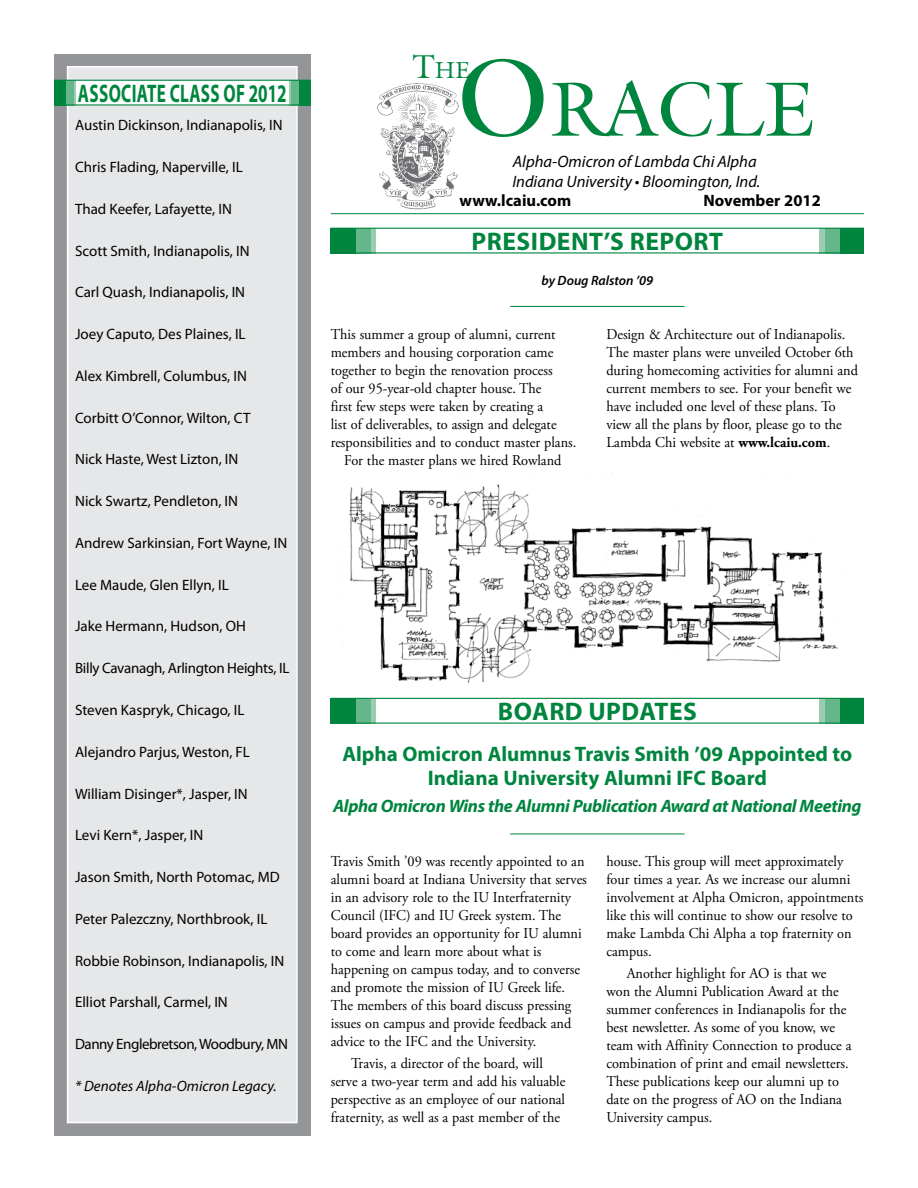
<style>
.page{position:relative;width:918px;height:1188px;background:#fff}
.page>*{position:absolute;margin:0;border:0;box-sizing:border-box;transform-origin:0 0}
.t1{font:77.7px "Galliard LT";color:#00853f}
.t2{font:700 25.5px "Myriad Pro";letter-spacing:.02em;color:#00853f}
.t3{font:700 25.5px "Myriad Pro";letter-spacing:.02em;color:#00853f;scale:.67 1}
.t4{font:23.1px "Galliard LT";color:#00853f}
.t5{font:700 21px/24px "Myriad Pro";color:#00853f;text-align:center}
.t6{font:italic 700 18px "Myriad Pro";letter-spacing:-.02em;color:#00853f}
.t7{font:italic 16.5px/19.8px "Myriad Pro";color:#000}
.t8{font:700 16.5px "Myriad Pro";color:#000}
.t9{font:15px/18px "Adobe Garamond Pro";color:#000;scale:.95 1}
.t10{font:15px "Myriad Pro";color:#000}
.t11{font:15px "Myriad Pro";letter-spacing:-.02em;color:#000}
.t12{font:15px "Myriad Pro";letter-spacing:-.03em;color:#000}
.t13{font:italic 15px "Myriad Pro";color:#000}
.t14{font:italic 600 13.5px "Myriad Pro";color:#000}
.s1{font-size:33px}
.s2{font-size:111px}
.s3{font-weight:700}
</style>
<div class="page">
<img style="left:376px;top:83px;width:83px;height:127px">
<hr style="left:331px;top:213px;width:533px;height:1px;background:#00853f">
<div style="left:54px;top:54px;width:256px;height:1081px;background:#939598"></div>
<div style="left:68px;top:67px;width:229px;height:1056px;background:#e6e7e8"></div>
<div style="left:67px;top:66px;width:231px;height:1057px;border:2px solid #fff"></div>
<hr style="left:510px;top:306px;width:175px;height:1px;background:#00853f">
<div style="left:353px;top:228px;width:23px;height:26px;background:#99ceb2"></div>
<div style="left:348px;top:228px;width:23px;height:26px;background:#66b68c"></div>
<div style="left:331px;top:228px;width:25px;height:26px;background:#00853f"></div>
<div style="left:820px;top:228px;width:23px;height:26px;background:#99ceb2"></div>
<div style="left:825px;top:228px;width:23px;height:26px;background:#66b68c"></div>
<div style="left:840px;top:228px;width:24px;height:26px;background:#00853f"></div>
<div style="left:331px;top:228px;width:533px;height:26px;border:1px solid #00853f"></div>
<div style="left:57px;top:80px;width:252px;height:25px;background:#fff"></div>
<svg style="left:73px;top:82px;width:3px;height:22px"></svg>
<div style="left:62px;top:80px;width:11px;height:26px;background:#66b68c"></div>
<div style="left:55px;top:80px;width:11px;height:26px;background:#00853f"></div>
<svg style="left:289px;top:82px;width:3px;height:22px"></svg>
<div style="left:292px;top:80px;width:11px;height:26px;background:#66b68c"></div>
<div style="left:299px;top:80px;width:11px;height:26px;background:#00853f"></div>
<div style="left:54px;top:80px;width:256px;height:26px;border:1px solid #00853f"></div>
<img style="left:342px;top:484px;width:496px;height:199px">
<hr style="left:510px;top:834px;width:175px;height:1px;background:#00853f">
<div style="left:353px;top:698px;width:23px;height:26px;background:#99ceb2"></div>
<div style="left:348px;top:698px;width:23px;height:26px;background:#66b68c"></div>
<div style="left:331px;top:698px;width:25px;height:26px;background:#00853f"></div>
<div style="left:820px;top:698px;width:23px;height:26px;background:#99ceb2"></div>
<div style="left:825px;top:698px;width:23px;height:26px;background:#66b68c"></div>
<div style="left:840px;top:698px;width:24px;height:26px;background:#00853f"></div>
<div style="left:331px;top:698px;width:533px;height:26px;border:1px solid #00853f"></div>
<h2 class="t3" style="left:78px;top:77px;width:313px">Associate Class of 2012</h2>
<p class="t10" style="left:75px;top:116px;width:209px">Austin Dickinson, Indianapolis, IN</p>
<p class="t10" style="left:75px;top:158px;width:169px">Chris Flading, Naperville, IL</p>
<p class="t10" style="left:75px;top:200px;width:158px">Thad Keefer, Lafayette, IN</p>
<p class="t10" style="left:75px;top:241px;width:176px">Scott Smith, Indianapolis, IN</p>
<p class="t10" style="left:75px;top:283px;width:172px">Carl Quash, Indianapolis, IN</p>
<p class="t10" style="left:75px;top:325px;width:172px">Joey Caputo, Des Plaines, IL</p>
<p class="t10" style="left:75px;top:367px;width:173px">Alex Kimbrell, Columbus, IN</p>
<p class="t10" style="left:75px;top:408px;width:177px">Corbitt O’Connor, Wilton, CT</p>
<p class="t10" style="left:75px;top:450px;width:165px">Nick Haste, West Lizton, IN</p>
<p class="t10" style="left:75px;top:492px;width:165px">Nick Swartz, Pendleton, IN</p>
<p class="t10" style="left:75px;top:534px;width:214px">Andrew Sarkinsian, Fort Wayne, IN</p>
<p class="t10" style="left:75px;top:575px;width:155px">Lee Maude, Glen Ellyn, IL</p>
<p class="t10" style="left:75px;top:617px;width:172px">Jake Hermann, Hudson, OH</p>
<p class="t11" style="left:75px;top:659px;width:216px">Billy Cavanagh, Arlington Heights, IL</p>
<p class="t10" style="left:75px;top:701px;width:171px">Steven Kaspryk, Chicago, IL</p>
<p class="t10" style="left:75px;top:742px;width:176px">Alejandro Parjus, Weston, FL</p>
<p class="t10" style="left:75px;top:784px;width:174px">William Disinger*, Jasper, IN</p>
<p class="t10" style="left:75px;top:826px;width:130px">Levi Kern*, Jasper, IN</p>
<p class="t10" style="left:75px;top:868px;width:206px">Jason Smith, North Potomac, MD</p>
<p class="t10" style="left:75px;top:910px;width:194px">Peter Palezczny, Northbrook, IL</p>
<p class="t10" style="left:75px;top:951px;width:211px">Robbie Robinson, Indianapolis, IN</p>
<p class="t10" style="left:75px;top:993px;width:154px">Elliot Parshall, Carmel, IN</p>
<p class="t12" style="left:75px;top:1035px;width:215px">Danny Englebretson, Woodbury, MN</p>
<p class="t13" style="left:75px;top:1077px;width:203px">* Denotes Alpha-Omicron Legacy.</p>
<h3 class="t4" style="left:412px;top:55px;width:60px"><span class="s1">T</span>HE</h3>
<h1 class="t1" style="left:456px;top:61px;width:360px"><span class="s2">O</span>RACLE</h1>
<p class="t7" style="left:512px;top:151px;width:249px">Alpha-Omicron of Lambda Chi Alpha<br>Indiana University • Bloomington, Ind.</p>
<p class="t8" style="left:460px;top:190px;width:113px">www.lcaiu.com</p>
<p class="t8" style="left:704px;top:190px;width:119px">November 2012</p>
<h2 class="t2" style="left:472px;top:225px;width:253px">President’s Report</h2>
<p class="t14" style="left:542px;top:272px;width:113px">by Doug Ralston ’09</p>
<p class="t9" style="left:331px;top:326px;width:238px">This summer a group of alumni, current</p>
<p class="t9" style="left:331px;top:344px;width:236px">members and housing corporation came</p>
<p class="t9" style="left:331px;top:362px;width:235px">together to begin the renovation process</p>
<p class="t9" style="left:331px;top:380px;width:223px">of our 95-year-old chapter house. The</p>
<p class="t9" style="left:331px;top:398px;width:225px">first few steps were taken by creating a</p>
<p class="t9" style="left:331px;top:416px;width:239px">list of deliverables, to assign and delegate</p>
<p class="t9" style="left:331px;top:434px;width:260px">responsibilities and to conduct master plans.</p>
<p class="t9" style="left:344px;top:452px;width:230px">For the master plans we hired Rowland</p>
<p class="t9" style="left:606px;top:326px;width:266px">Design &amp; Architecture out of Indianapolis.<br>The master plans were unveiled October 6th during homecoming activities for alumni and current members to see. For your benefit we have included one level of these plans. To view all the plans by floor, please go to the Lambda Chi website at <span class="s3">www.lcaiu.com</span>.</p>
<h2 class="t2" style="left:498px;top:695px;width:201px">Board Updates</h2>
<h3 class="t5" style="left:342px;top:741px;width:511px">Alpha Omicron Alumnus Travis Smith ’09 Appointed to<br>Indiana University Alumni IFC Board</h3>
<p class="t6" style="left:333px;top:795px;width:530px">Alpha Omicron Wins the Alumni Publication Award at National Meeting</p>
<p class="t9" style="left:331px;top:853px;width:271px">Travis Smith ’09 was recently appointed to an alumni board at Indiana University that serves in an advisory role to the IU Interfraternity Council (IFC) and IU Greek system. The board provides an opportunity for IU alumni to come and learn more about what is happening on campus today, and to converse and promote the mission of IU Greek life.<br>The members of this board discuss pressing issues on campus and provide feedback and advice to the IFC and the University.</p>
<p class="t9" style="left:331px;top:1054px;width:249px;text-align:center">Travis, a director of the board, will<br>serve a two-year term and add his valuable perspective as an employee of our national fraternity, as well as a past member of the</p>
<p class="t9" style="left:606px;top:853px;width:272px">house. This group will meet approximately four times a year. As we increase our alumni involvement at Alpha Omicron, appointments like this will continue to show our resolve to make Lambda Chi Alpha a top fraternity on campus.</p>
<p class="t9" style="left:606px;top:964px;width:260px;text-indent:20px">Another highlight for AO is that we won the Alumni Publication Award at the summer conferences in Indianapolis for the best newsletter. As some of you know, we team with Affinity Connection to produce a combination of print and email newsletters.<br>These publications keep our alumni up to date on the progress of AO on the Indiana University campus.</p>
</div>
